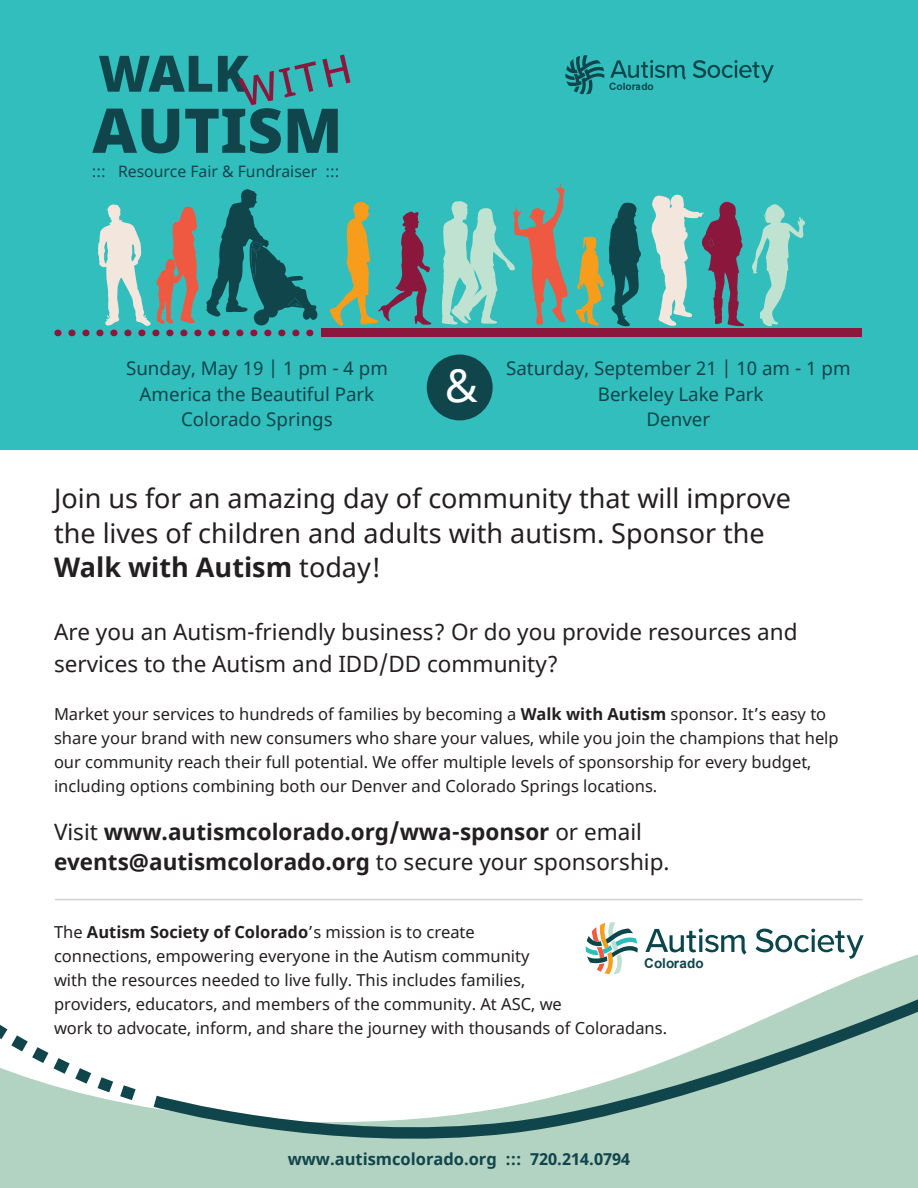
<style>
.page{position:relative;width:918px;height:1188px;background:#fff}
.page>*{position:absolute;margin:0;border:0;box-sizing:border-box;transform-origin:0 0}
.t1{font:900 61.65px "Noto Sans";color:#11454c}
.t2{font:900 50.25px "Noto Sans";color:#11454c}
.t3{font:45px "Noto Sans";color:#fff}
.t4{font:27px/34.5px "Noto Sans";color:#231f20}
.t5{font:22.5px/31.5px "Noto Sans";color:#231f20}
.t6{font:700 22.5px/30px "Noto Sans";color:#231f20}
.t7{font:18.75px/25.5px "Noto Sans";color:#11454c;text-align:center}
.t8{font:16.5px/24px "Noto Sans";color:#231f20}
.t9{font:700 16.5px "Noto Sans";color:#11454c}
.t10{font:15.75px "Noto Sans";color:#11454c}
.t11{font:700 13.5px "Arial";color:#0c464c}
.t12{font:700 10.2px "Arial";color:#0d474d}
.s1{font-weight:700}
.s2{font-weight:400}
</style>
<div class="page">
<svg style="left:0;top:946px;width:918px;height:242px;fill:#b2d2c2"></svg>
<svg style="left:0;top:1006px;width:144px;height:104px"></svg>
<svg style="left:144px;top:968px;width:774px;height:181px"></svg>
<div style="left:0;top:0;width:918px;height:449px;background:#31bebc"></div>
<svg style="left:576px;top:202px;width:65px;height:124px"></svg>
<svg style="left:442px;top:184px;width:126px;height:141px"></svg>
<svg style="left:330px;top:202px;width:102px;height:124px"></svg>
<div style="left:321px;top:329px;width:541px;height:8px;background:#8b173d"></div>
<svg style="left:693px;top:60px;width:81px;height:23px"></svg>
<svg style="left:610px;top:60px;width:76px;height:20px"></svg>
<svg style="left:565px;top:55px;width:39px;height:39px"></svg>
<svg style="left:238px;top:61px;width:78px;height:44px"></svg>
<svg style="left:322px;top:55px;width:28px;height:32px"></svg>
<svg style="left:54px;top:189px;width:263px;height:147px"></svg>
<svg style="left:652px;top:195px;width:92px;height:131px"></svg>
<svg style="left:752px;top:204px;width:53px;height:122px"></svg>
<svg style="left:756px;top:929px;width:108px;height:30px"></svg>
<svg style="left:645px;top:929px;width:102px;height:26px"></svg>
<svg style="left:586px;top:922px;width:52px;height:52px"></svg>
<hr style="left:55px;top:899px;width:808px;height:1px;background:#d1d2d4">
<div style="left:427px;top:355px;width:66px;height:65px;background:#11454c;border-radius:50%"></div>
<h2 class="t2" style="left:98px;top:35px;width:152px">WALK</h2>
<h1 class="t1" style="left:92px;top:84px;width:252px">AUTISM</h1>
<p class="t10" style="left:92px;top:160px;width:249px">::: Resource Fair &amp; Fundraiser :::</p>
<p class="t12" style="left:609px;top:79px;width:46px">Colorado</p>
<p class="t7" style="left:126px;top:356px;width:263px">Sunday, May 19 | 1 pm - 4 pm<br>America the Beautiful Park<br>Colorado Springs</p>
<p class="t7" style="left:506px;top:356px;width:346px">Saturday, September 21 | 10 am - 1 pm<br>Berkeley Lake Park<br>Denver</p>
<h3 class="t3" style="left:445px;top:355px;width:34px">&amp;</h3>
<h3 class="t4" style="left:54px;top:482px;width:739px">Join us for an amazing day of community that will improve the lives of children and adults with autism. Sponsor the<br><span class="s1">Walk with Autism</span> today!</h3>
<h3 class="t5" style="left:54px;top:617px;width:745px">Are you an Autism-friendly business? Or do you provide resources and services to the Autism and IDD/DD community?</h3>
<p class="t8" style="left:54px;top:702px;width:786px">Market your services to hundreds of families by becoming a <span class="s1">Walk with Autism</span> sponsor. It’s easy to share your brand with new consumers who share your values, while you join the champions that help our community reach their full potential. We offer multiple levels of sponsorship for every budget, including options combining both our Denver and Colorado Springs locations.</p>
<h3 class="t6" style="left:54px;top:818px;width:617px"><span class="s2">Visit</span> www.autismcolorado.org/wwa-sponsor <span class="s2">or email </span>events@autismcolorado.org <span class="s2">to secure your sponsorship.</span></h3>
<p class="t8" style="left:54px;top:920px;width:615px">The <span class="s1">Autism Society of Colorado</span>’s mission is to create<br>connections, empowering everyone in the Autism community<br>with the resources needed to live fully. This includes families,<br>providers, educators, and members of the community. At ASC, we<br>work to advocate, inform, and share the journey with thousands of Coloradans.</p>
<p class="t11" style="left:644px;top:954px;width:61px">Colorado</p>
<p class="t9" style="left:288px;top:1147px;width:344px">www.autismcolorado.org ::: 720.214.0794</p>
</div>
